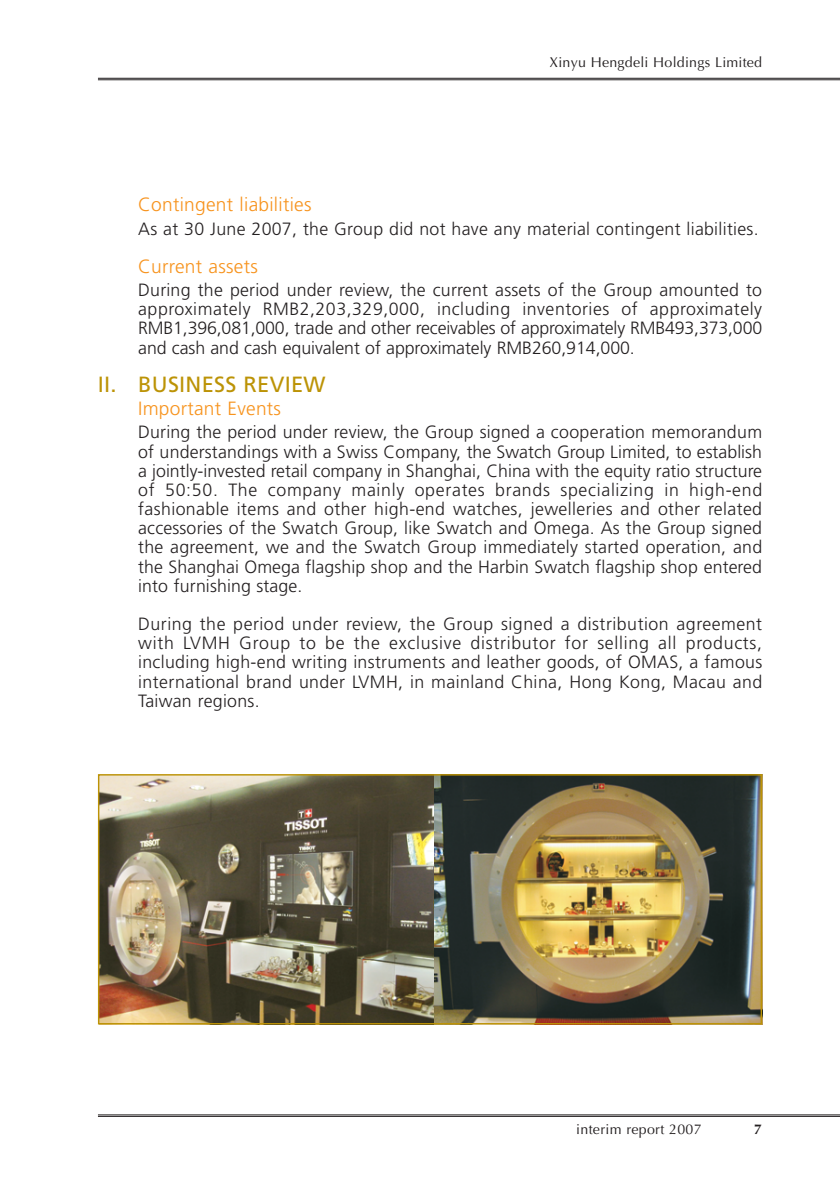
<style>
.page{position:relative;width:840px;height:1190px;background:#fff}
.page>*{position:absolute;margin:0;border:0;box-sizing:border-box;transform-origin:0 0}
.t1{font:22px "Frutiger";letter-spacing:.01em;color:#bc9306}
.t2{font:300 19.2px "Frutiger";letter-spacing:.015em;color:#f7931d}
.t3{font:300 17.8px/19.2px "Frutiger";letter-spacing:.015em;color:#231f20;text-align:justify}
.t4{font:14.2px "Optima";letter-spacing:.015em;color:#231f20}
.t5{font:700 14.2px "Optima";color:#231f20}
</style>
<div class="page">
<hr style="left:98px;top:1114px;width:742px;height:1px;background:#231f20">
<hr style="left:98px;top:1116px;width:742px;height:1px;background:#231f20">
<hr style="left:98px;top:78px;width:742px;height:1px;background:#231f20">
<hr style="left:98px;top:79px;width:742px;height:1px;background:#231f20">
<img style="left:433px;top:776px;width:327px;height:246px">
<img style="left:100px;top:776px;width:333px;height:246px">
<div style="left:98px;top:774px;width:664px;height:250px;border:1px solid #bc9306"></div>
<p class="t4" style="left:550px;top:56px;width:214px">Xinyu Hengdeli Holdings Limited</p>
<p class="t2" style="left:138px;top:197px;width:175px">Contingent liabilities</p>
<p class="t3" style="left:138px;top:220px;width:622px">As at 30 June 2007, the Group did not have any material contingent liabilities.</p>
<p class="t2" style="left:138px;top:258px;width:121px">Current assets</p>
<p class="t3" style="left:138px;top:282px;width:626px">During the period under review, the current assets of the Group amounted to approximately RMB2,203,329,000, including inventories of approximately RMB1,396,081,000, trade and other receivables of approximately RMB493,373,000 and cash and cash equivalent of approximately RMB260,914,000.</p>
<p class="t1" style="left:98px;top:375px;width:229px">II. BUSINESS REVIEW</p>
<p class="t2" style="left:138px;top:401px;width:144px">Important Events</p>
<p class="t3" style="left:138px;top:424px;width:626px">During the period under review, the Group signed a cooperation memorandum of understandings with a Swiss Company, the Swatch Group Limited, to establish a jointly-invested retail company in Shanghai, China with the equity ratio structure of 50:50. The company mainly operates brands specializing in high-end fashionable items and other high-end watches, jewelleries and other related accessories of the Swatch Group, like Swatch and Omega. As the Group signed the agreement, we and the Swatch Group immediately started operation, and the Shanghai Omega flagship shop and the Harbin Swatch flagship shop entered into furnishing stage.</p>
<p class="t3" style="left:138px;top:616px;width:626px">During the period under review, the Group signed a distribution agreement with LVMH Group to be the exclusive distributor for selling all products, including high-end writing instruments and leather goods, of OMAS, a famous international brand under LVMH, in mainland China, Hong Kong, Macau and Taiwan regions.</p>
<p class="t4" style="left:576px;top:1123px;width:127px">interim report 2007</p>
<p class="t5" style="left:754px;top:1123px;width:9px">7</p>
</div>
